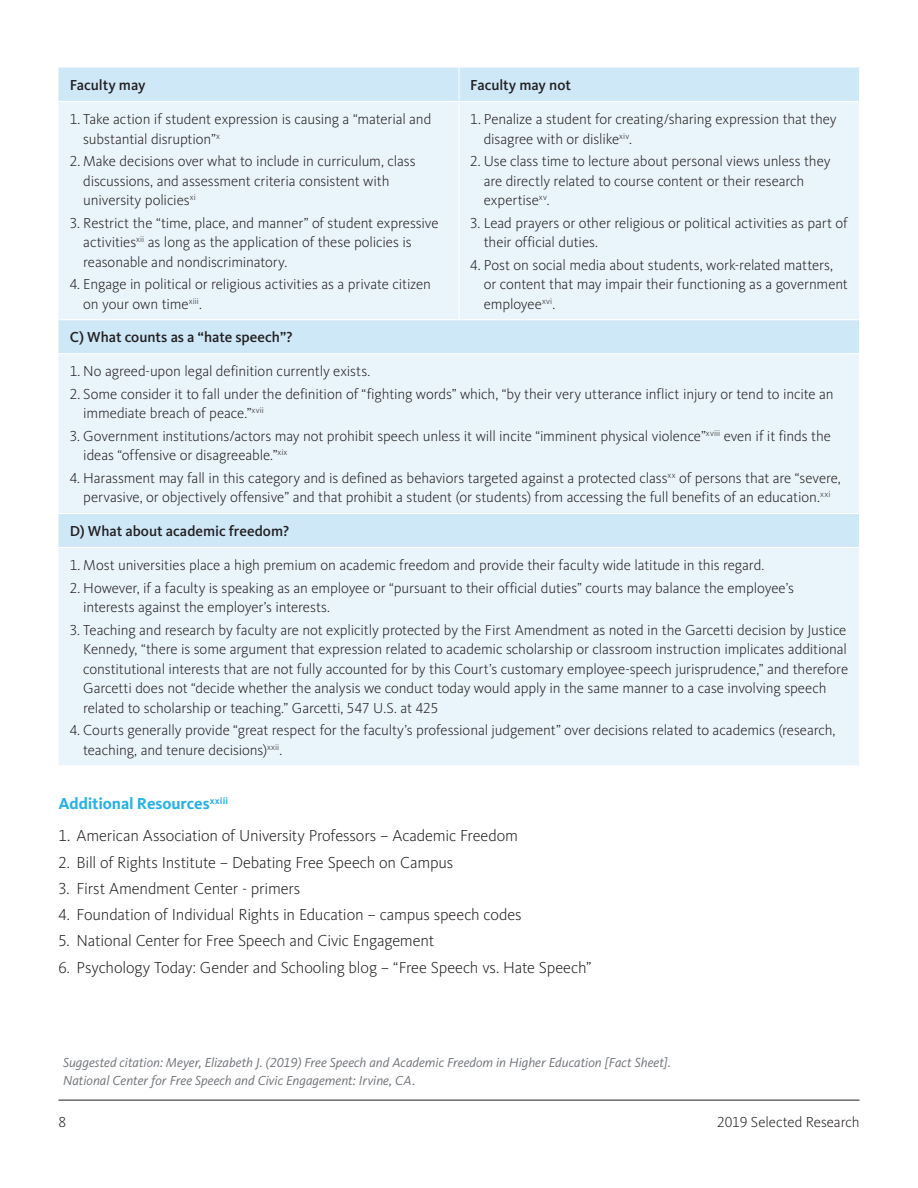
<style>
.page{position:relative;width:918px;height:1188px;background:#fff}
.page>*{position:absolute;margin:0;border:0;box-sizing:border-box;transform-origin:0 0}
.t1{font:300 16.5px "Kievit OT";letter-spacing:-.01em;color:#231f20}
._2_Subhead{font:700 16.5px "Kievit OT";letter-spacing:-.01em;color:#26b1e6}
.t2{font:300 15px/19.5px "Kievit OT";letter-spacing:-.01em;color:#231f20}
.Table_text{font:500 15px "Kievit OT";letter-spacing:-.005em;color:#231f20}
.t3{font:italic 13.5px/18px "Kievit OT";color:#6e7277}
</style>
<div class="page">
<div style="left:58px;top:68px;width:801px;height:33px;background:#cee8f8"></div>
<svg style="left:58px;top:102px;width:801px;height:663px;background:#e7f3fa"></svg>
<hr style="left:58px;top:319px;width:401px;height:1px;background:#fff">
<hr style="left:459px;top:319px;width:401px;height:1px;background:#fff">
<hr style="left:58px;top:353px;width:401px;height:1px;background:#fff">
<hr style="left:459px;top:353px;width:401px;height:1px;background:#fff">
<hr style="left:58px;top:513px;width:401px;height:1px;background:#fff">
<hr style="left:459px;top:513px;width:401px;height:1px;background:#fff">
<hr style="left:58px;top:547px;width:401px;height:1px;background:#fff">
<hr style="left:459px;top:547px;width:401px;height:1px;background:#fff">
<hr style="left:459px;top:102px;width:1px;height:217px;background:#fff">
<hr style="left:459px;top:67px;width:1px;height:34px;background:#fff">
<hr style="left:58px;top:1100px;width:802px;height:1px;background:#231f20">
<p class="Table_text" style="left:70px;top:76px;width:77px">Faculty may</p>
<p class="Table_text" style="left:470px;top:76px;width:102px">Faculty may not</p>
<p class="t2" style="left:83px;top:109px;width:350px;text-indent:-14px">1. Take action if student expression is causing a “material and substantial disruption”<sup>x</sup></p>
<p class="t2" style="left:83px;top:151px;width:334px;text-indent:-14px">2. Make decisions over what to include in curriculum, class discussions, and assessment criteria consistent with university policies<sup>xi</sup></p>
<p class="t2" style="left:83px;top:213px;width:357px;text-indent:-14px">3. Restrict the “time, place, and manner” of student expressive activities<sup>xii</sup> as long as the application of these policies is reasonable and nondiscriminatory.</p>
<p class="t2" style="left:83px;top:274px;width:349px;text-indent:-14px">4. Engage in political or religious activities as a private citizen on your own time<sup>xiii</sup>.</p>
<p class="t2" style="left:484px;top:109px;width:354px;text-indent:-14px">1. Penalize a student for creating/sharing expression that they disagree with or dislike<sup>xiv</sup>.</p>
<p class="t2" style="left:484px;top:151px;width:348px;text-indent:-14px">2. Use class time to lecture about personal views unless they are directly related to course content or their research expertise<sup>xv</sup>.</p>
<p class="t2" style="left:484px;top:213px;width:365px;text-indent:-14px">3. Lead prayers or other religious or political activities as part of their official duties.</p>
<p class="t2" style="left:484px;top:255px;width:366px;text-indent:-14px">4. Post on social media about students, work-related matters, or content that may impair their functioning as a government employee<sup>xvi</sup>.</p>
<p class="Table_text" style="left:70px;top:328px;width:224px">C) What counts as a “hate speech”?</p>
<p class="t2" style="left:70px;top:361px;width:302px">1. No agreed-upon legal definition currently exists.</p>
<p class="t2" style="left:83px;top:384px;width:752px;text-indent:-14px">2. Some consider it to fall under the definition of “fighting words” which, “by their very utterance inflict injury or tend to incite an immediate breach of peace.”<sup>xvii</sup></p>
<p class="t2" style="left:83px;top:426px;width:749px;text-indent:-14px">3. Government institutions/actors may not prohibit speech unless it will incite “imminent physical violence”<sup>xviii</sup> even if it finds the ideas “offensive or disagreeable.”<sup>xix</sup></p>
<p class="t2" style="left:70px;top:468px;width:773px;text-align:center">4. Harassment may fall in this category and is defined as behaviors targeted against a protected class<sup>xx</sup> of persons that are “severe, pervasive, or objectively offensive” and that prohibit a student (or students) from accessing the full benefits of an education.<sup>xxi</sup></p>
<p class="Table_text" style="left:70px;top:522px;width:221px">D) What about academic freedom?</p>
<p class="t2" style="left:70px;top:555px;width:696px">1. Most universities place a high premium on academic freedom and provide their faculty wide latitude in this regard.</p>
<p class="t2" style="left:83px;top:578px;width:712px;text-indent:-14px">2. However, if a faculty is speaking as an employee or “pursuant to their official duties” courts may balance the employee’s interests against the employer’s interests.</p>
<p class="t2" style="left:83px;top:620px;width:766px;text-indent:-14px">3. Teaching and research by faculty are not explicitly protected by the First Amendment as noted in the Garcetti decision by Justice Kennedy, “there is some argument that expression related to academic scholarship or classroom instruction implicates additional constitutional interests that are not fully accounted for by this Court’s customary employee-speech jurisprudence,” and therefore Garcetti does not “decide whether the analysis we conduct today would apply in the same manner to a case involving speech related to scholarship or teaching.” Garcetti, 547 U.S. at 425</p>
<p class="t2" style="left:83px;top:720px;width:754px;text-indent:-14px">4. Courts generally provide “great respect for the faculty’s professional judgement” over decisions related to academics (research, teaching, and tenure decisions)<sup>xxii</sup>.</p>
<p class="_2_Subhead" style="left:58px;top:794px;width:171px">Additional Resources<sup>xxiii</sup></p>
<p class="t1" style="left:58px;top:826px;width:461px">1. American Association of University Professors – Academic Freedom</p>
<p class="t1" style="left:58px;top:852px;width:396px">2. Bill of Rights Institute – Debating Free Speech on Campus</p>
<p class="t1" style="left:58px;top:878px;width:243px">3. First Amendment Center - primers</p>
<p class="t1" style="left:58px;top:905px;width:465px">4. Foundation of Individual Rights in Education – campus speech codes</p>
<p class="t1" style="left:58px;top:931px;width:377px">5. National Center for Free Speech and Civic Engagement</p>
<p class="t1" style="left:58px;top:957px;width:534px">6. Psychology Today: Gender and Schooling blog – “Free Speech vs. Hate Speech”</p>
<p class="t3" style="left:63px;top:1053px;width:609px">Suggested citation: Meyer, Elizabeth J. (2019) Free Speech and Academic Freedom in Higher Education [Fact Sheet].<br>National Center for Free Speech and Civic Engagement: Irvine, CA.</p>
<p class="t2" style="left:58px;top:1113px;width:9px">8</p>
<p class="t2" style="left:717px;top:1113px;width:144px">2019 Selected Research</p>
</div>
